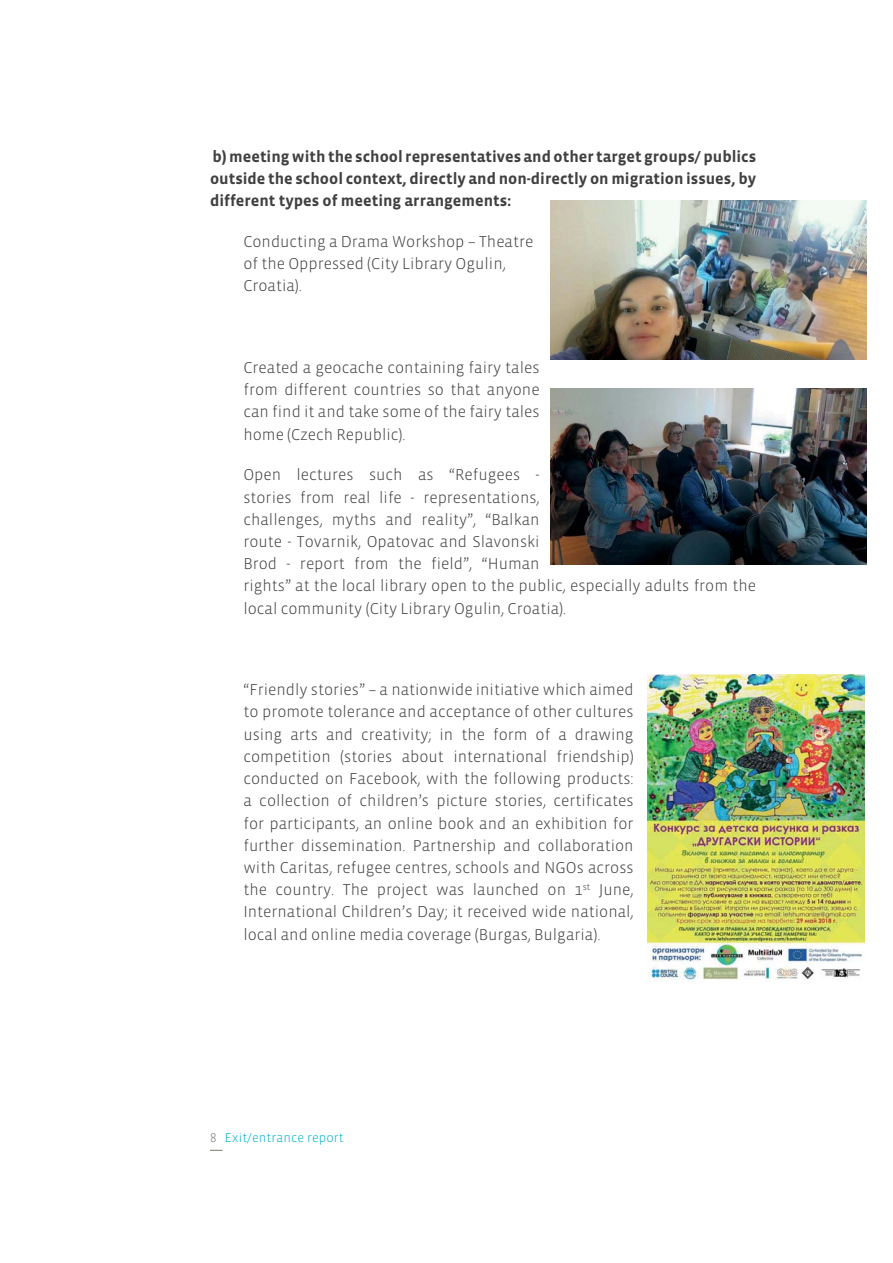
<style>
.page{position:relative;width:893px;height:1263px;background:#fff}
.page>*{position:absolute;margin:0;border:0;box-sizing:border-box;transform-origin:0 0}
.t1{font:300 16.05px/22.2px "Vista Sans PL";color:#404041}
.t2{font:700 16.05px/22.2px "Vista Sans PL";color:#404041;text-align:justify}
.t3{font:300 12.9px "Vista Sans PL";letter-spacing:.01em;color:#00b1cc}
.s1{color:#7d776f}
</style>
<div class="page">
<svg style="left:210px;top:1150px;width:13px;height:1px"></svg>
<img style="left:550px;top:201px;width:317px;height:158px">
<img style="left:550px;top:389px;width:317px;height:176px">
<img style="left:647px;top:675px;width:217px;height:306px">
<p class="t2" style="left:210px;top:146px;width:548px">b) meeting with the school representatives and other target groups/ publics outside the school context, directly and non-directly on migration issues, by different types of meeting arrangements:</p>
<p class="t1" style="left:243px;top:232px;width:292px">Conducting a Drama Workshop – Theatre of the Oppressed (City Library Ogulin,<br>Croatia).</p>
<p class="t1" style="left:243px;top:357px;width:298px;text-align:justify">Created a geocache containing fairy tales from different countries so that anyone can find it and take some of the fairy tales home (Czech Republic).</p>
<p class="t1" style="left:243px;top:465px;width:514px">Open lectures such as “Refugees -<br>stories from real life - representations,<br>challenges, myths and reality”, “Balkan<br>route - Tovarnik, Opatovac and Slavonski<br>Brod - report from the field”, “Human<br>rights” at the local library open to the public, especially adults from the local community (City Library Ogulin, Croatia).</p>
<p class="t1" style="left:243px;top:680px;width:392px;text-align:justify">“Friendly stories” – a nationwide initiative which aimed to promote tolerance and acceptance of other cultures using arts and creativity; in the form of a drawing competition (stories about international friendship) conducted on Facebook, with the following products: a collection of children’s picture stories, certificates for participants, an online book and an exhibition for further dissemination. Partnership and collaboration with Caritas, refugee centres, schools and NGOs across the country. The project was launched on 1<sup>st</sup> June, International Children’s Day; it received wide national, local and online media coverage (Burgas, Bulgaria).</p>
<p class="t3" style="left:210px;top:1132px;width:135px"><span class="s1">8</span> Exit/entrance report</p>
</div>
